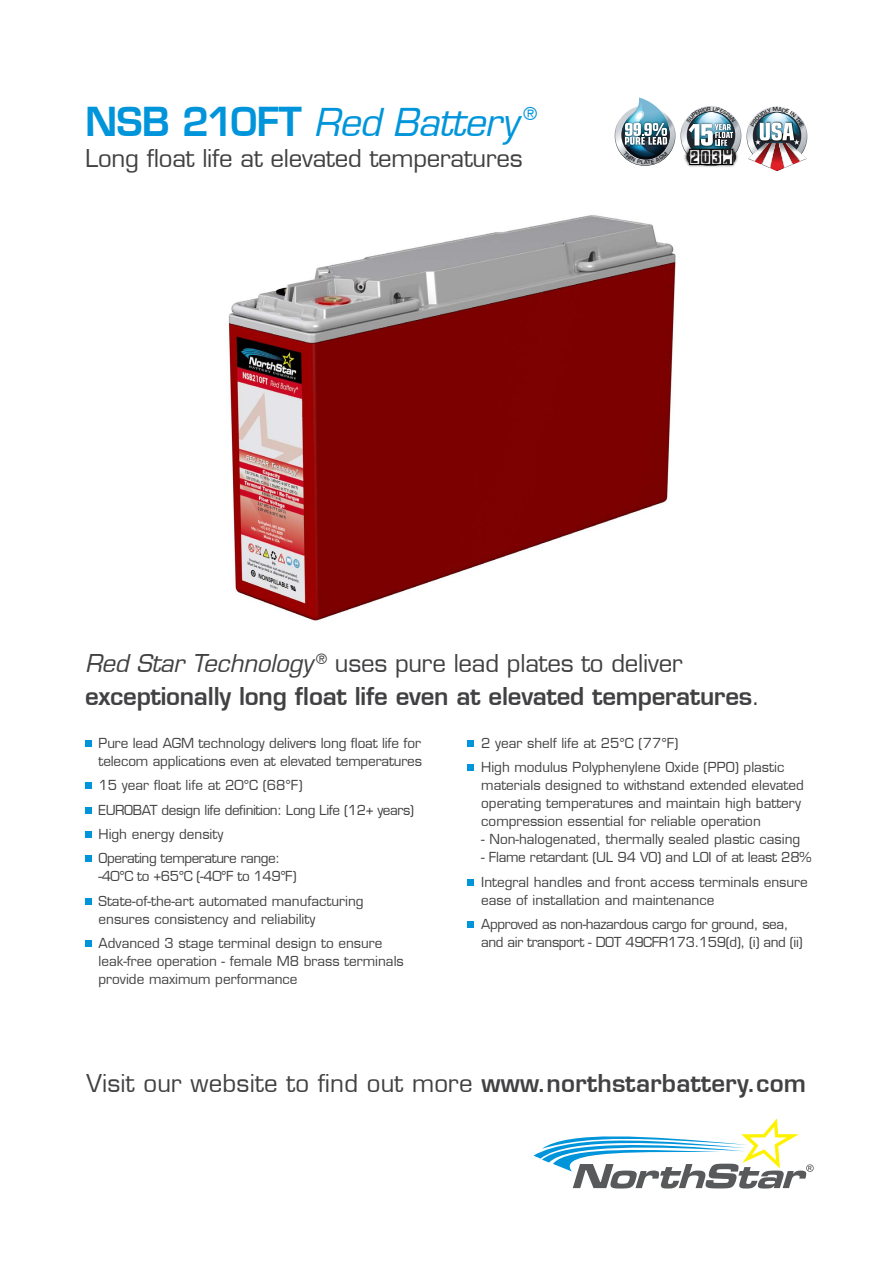
<style>
.page{position:relative;width:893px;height:1263px;background:#fff}
.page>*{position:absolute;margin:0;border:0;box-sizing:border-box;transform-origin:0 0}
.t1{font:italic 37.5px "Eurostile LT";letter-spacing:-.02em;color:#0095da}
.t2{font:600 24px/33px "Eurostile LT";letter-spacing:-.01em;color:#414042}
.t3{font:24px "Eurostile LT";letter-spacing:.01em;color:#414042}
.t4{font:24px "Eurostile LT";letter-spacing:-.01em;color:#414042}
.t5{font:700 condensed 16.35px "Eurostile LT";color:#231f20}
.t6{font:13.5px/18px "Eurostile LT";color:#414042}
.t7{font:13.5px/24.5px "Eurostile LT";letter-spacing:-.03em;color:#414042}
.s1{font-weight:600;font-style:normal;font-size:39px}
.s2{font-weight:400;font-style:italic}
.s3{font-weight:400}
.s4{font-weight:600}
</style>
<div class="page">
<svg style="left:533px;top:1118px;width:281px;height:70px"></svg>
<img style="left:228px;top:215px;width:448px;height:406px">
<svg style="left:85px;top:740px;width:6px;height:6px"></svg>
<div style="left:85px;top:782px;width:6px;height:7px;background:#0095da"></div>
<svg style="left:85px;top:807px;width:6px;height:6px"></svg>
<svg style="left:85px;top:831px;width:6px;height:6px"></svg>
<div style="left:85px;top:855px;width:6px;height:7px;background:#0095da"></div>
<svg style="left:85px;top:898px;width:6px;height:6px"></svg>
<div style="left:85px;top:940px;width:6px;height:7px;background:#0095da"></div>
<svg style="left:468px;top:740px;width:6px;height:6px"></svg>
<div style="left:468px;top:764px;width:6px;height:7px;background:#0095da"></div>
<svg style="left:468px;top:879px;width:6px;height:6px"></svg>
<svg style="left:468px;top:921px;width:6px;height:6px"></svg>
<svg style="left:681px;top:106px;width:60px;height:60px"></svg>
<img style="left:689px;top:138px;width:48px;height:29px">
<div style="left:689px;top:149px;width:11px;height:16px;border:1px solid #000"></div>
<div style="left:700px;top:149px;width:11px;height:16px;border:1px solid #000"></div>
<div style="left:711px;top:149px;width:11px;height:16px;border:1px solid #000"></div>
<div style="left:722px;top:149px;width:11px;height:16px;border:1px solid #000"></div>
<img style="left:730px;top:147px;width:9px;height:19px">
<img style="left:683px;top:147px;width:10px;height:19px">
<svg style="left:615px;top:106px;width:60px;height:59px"></svg>
<svg style="left:686px;top:107px;width:50px;height:56px"></svg>
<img style="left:622px;top:97px;width:48px;height:67px">
<svg style="left:748px;top:107px;width:58px;height:64px"></svg>
<h1 class="t1" style="left:85px;top:99px;width:454px"><span class="s1">NSB 210FT</span> Red Battery <sup>®</sup></h1>
<h2 class="t4" style="left:85px;top:144px;width:439px">Long float life at elevated temperatures</h2>
<p class="t5" style="left:691px;top:147px;width:43px">2030</p>
<p class="t5" style="left:723px;top:155px;width:10px">1</p>
<h2 class="t2" style="left:85px;top:647px;width:677px"><span class="s2">Red Star Technology</span> <sup>®</sup> <span class="s3">uses pure lead plates to deliver </span>exceptionally long float life even at elevated temperatures<span class="s3">.</span></h2>
<p class="t6" style="left:99px;top:734px;width:325px">Pure lead AGM technology delivers long float life for telecom applications even at elevated temperatures</p>
<p class="t7" style="left:99px;top:773px;width:317px">15 year float life at 20°C (68°F)<br>EUROBAT design life definition: Long Life (12+ years)<br>High energy density<br>Operating temperature range:</p>
<p class="t6" style="left:99px;top:864px;width:267px;line-height:24.5px">-40°C to +65°C (-40°F to 149°F)<br>State-of-the-art automated manufacturing</p>
<p class="t6" style="left:99px;top:907px;width:285px;line-height:24.5px">ensures consistency and reliability<br>Advanced 3 stage terminal design to ensure</p>
<p class="t6" style="left:99px;top:952px;width:307px">leak-free operation - female M8 brass terminals provide maximum performance</p>
<p class="t6" style="left:481px;top:731px;width:305px;line-height:24.5px">2 year shelf life at 25°C (77°F)<br>High modulus Polyphenylene Oxide (PPO) plastic</p>
<p class="t6" style="left:481px;top:776px;width:324px">materials designed to withstand extended elevated operating temperatures and maintain high battery compression essential for reliable operation</p>
<p class="t6" style="left:481px;top:830px;width:320px">- Non-halogenated, thermally sealed plastic casing</p>
<p class="t6" style="left:481px;top:845px;width:332px;line-height:24.5px">- Flame retardant (UL 94 VO) and LOI of at least 28%<br>Integral handles and front access terminals ensure</p>
<p class="t7" style="left:481px;top:888px;width:309px">ease of installation and maintenance<br>Approved as non-hazardous cargo for ground, sea,</p>
<p class="t7" style="left:481px;top:930px;width:323px">and air transport - DOT 49CFR173.159(d), (i) and (ii)</p>
<h2 class="t3" style="left:86px;top:1068px;width:721px">Visit our website to find out more <span class="s4">www.northstarbattery.com</span></h2>
</div>
